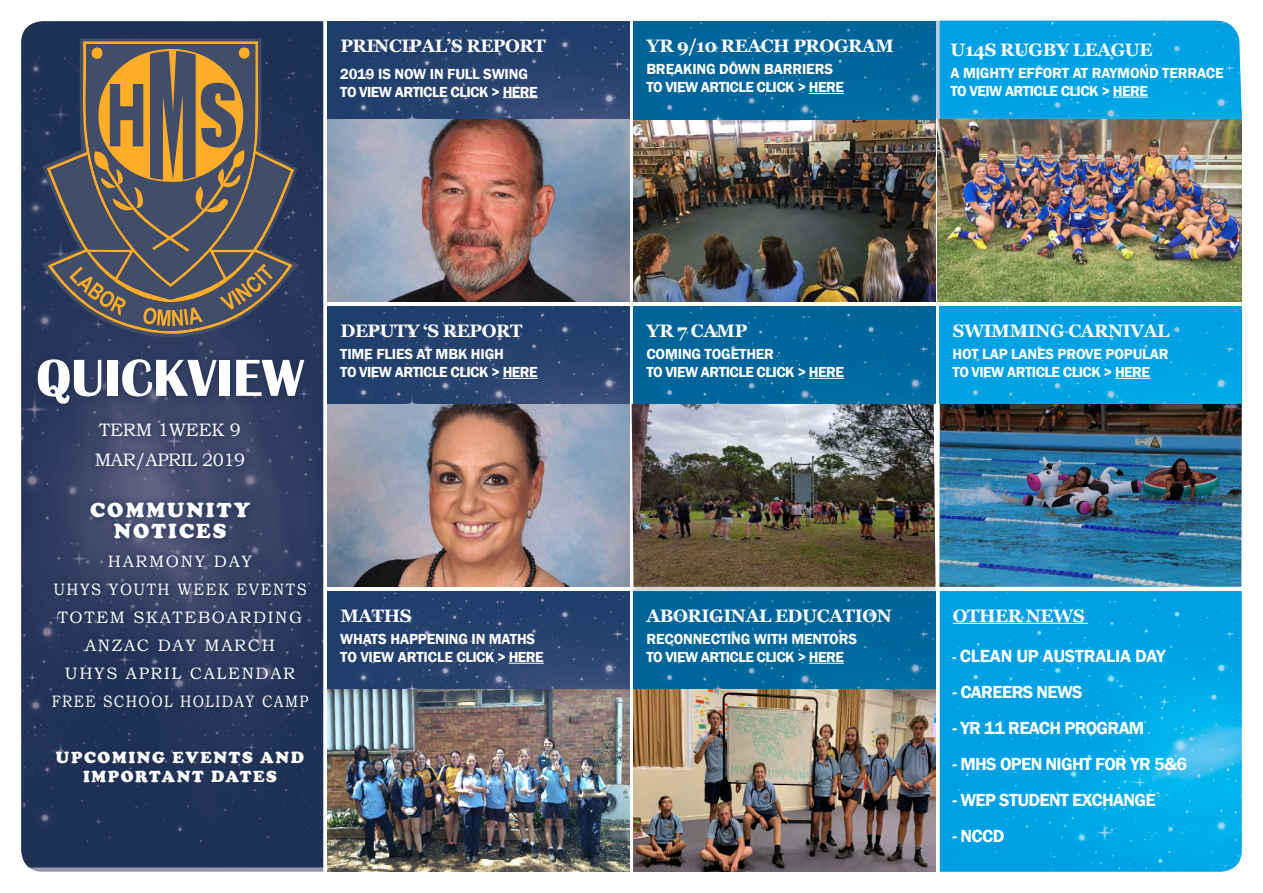
<style>
.page{position:relative;width:1263px;height:893px;background:#fff}
.page>*{position:absolute;margin:0;border:0;box-sizing:border-box;transform-origin:0 0}
.t1{font:700 54px "Britannic";color:#fff}
.t2{font:900 21px/21px "Cooper";letter-spacing:.1em;color:#fff;text-align:center}
.t3{font:700 18px "Georgia";letter-spacing:-.02em;color:#fff}
.t4{font:600 18px "Franklin Gothic";letter-spacing:-.035em;color:#fff}
.t5{font:18px/30px "Bookman Old Style";letter-spacing:-.025em;color:#fff}
.t6{font:600 18px "Franklin Gothic";letter-spacing:-.01em;color:#fff}
.t7{font:16.5px/28px "Bookman Old Style";letter-spacing:.1em;color:#fff;text-align:center}
.t8{font:900 16.5px/19.5px "Cooper";letter-spacing:.1em;color:#fff;text-align:center}
.t9{font:600 15px/18px "Franklin Gothic";letter-spacing:-.025em;color:#fff}
.s1{font-size:15px}
</style>
<div class="page">
<img style="left:21px;top:21px;width:302px;height:846px">
<svg style="left:30px;top:351px;width:282px;height:60px;background:#2b3a5d"></svg>
<svg style="left:83px;top:416px;width:174px;height:130px;background:#414a6c"></svg>
<svg style="left:43px;top:38px;width:255px;height:299px;background:#2a395c"></svg>
<svg style="left:47px;top:41px;width:247px;height:294px;background:#4a4a52"></svg>
<svg style="left:51px;top:44px;width:240px;height:289px;background:#655d57"></svg>
<img style="left:327px;top:21px;width:302px;height:281px">
<hr style="left:503px;top:97px;width:35px;height:1px;background:#fff">
<img style="left:327px;top:404px;width:302px;height:183px">
<svg style="left:327px;top:306px;width:302px;height:98px;background:#27436f"></svg>
<hr style="left:503px;top:378px;width:35px;height:1px;background:#fff">
<img style="left:327px;top:689px;width:302px;height:183px">
<svg style="left:327px;top:591px;width:302px;height:98px;background:#27436f"></svg>
<hr style="left:509px;top:663px;width:35px;height:1px;background:#fff">
<img style="left:938px;top:119px;width:304px;height:182px">
<div style="left:940px;top:21px;width:302px;height:98px;background:#00a2e4"></div>
<hr style="left:1113px;top:97px;width:35px;height:1px;background:#fff">
<div style="left:939px;top:306px;width:303px;height:98px;background:#00a2e4"></div>
<hr style="left:1115px;top:378px;width:35px;height:1px;background:#fff">
<img style="left:634px;top:119px;width:301px;height:183px">
<div style="left:634px;top:21px;width:301px;height:98px;background:#00669b"></div>
<hr style="left:809px;top:93px;width:35px;height:1px;background:#fff">
<div style="left:634px;top:306px;width:301px;height:98px;background:#00669b"></div>
<hr style="left:809px;top:378px;width:35px;height:1px;background:#fff">
<img style="left:634px;top:689px;width:301px;height:183px">
<div style="left:634px;top:591px;width:301px;height:98px;background:#00669b"></div>
<hr style="left:809px;top:663px;width:35px;height:1px;background:#fff">
<svg style="left:49px;top:552px;width:263px;height:234px;background:#28385b"></svg>
<img style="left:940px;top:591px;width:302px;height:281px">
<hr style="left:953px;top:623px;width:135px;height:1px;background:#fff">
<svg style="left:633px;top:587px;width:302px;height:4px"></svg>
<img style="left:632px;top:404px;width:303px;height:183px">
<img style="left:939px;top:404px;width:303px;height:183px">
<p class="t3" style="left:340px;top:34px;width:207px">PRINCIPAL’S REPORT</p>
<p class="t9" style="left:340px;top:65px;width:199px">2019 IS NOW IN FULL SWING<br>TO VIEW ARTICLE CLICK &gt; HERE</p>
<h1 class="t1" style="left:36px;top:347px;width:269px">QUICKVIEW</h1>
<p class="t5" style="left:95px;top:415px;width:152px">TERM 1WEEK 9<br>MAR/APRIL 2019</p>
<h2 class="t2" style="left:90px;top:499px;width:162px">COMMUNITY<br>NOTICES</h2>
<p class="t7" style="left:52px;top:547px;width:258px">HARMONY DAY<br>UHYS YOUTH WEEK EVENTS<br>TOTEM SKATEBOARDING<br>ANZAC DAY MARCH<br>UHYS APRIL CALENDAR<br>FREE SCHOOL HOLIDAY CAMP</p>
<p class="t8" style="left:56px;top:747px;width:250px">UPCOMING EVENTS AND<br>IMPORTANT DATES</p>
<p class="t3" style="left:340px;top:319px;width:184px">DEPUTY ‘S REPORT</p>
<p class="t9" style="left:340px;top:345px;width:199px">TIME FLIES AT MBK HIGH<br>TO VIEW ARTICLE CLICK &gt; HERE</p>
<p class="t3" style="left:340px;top:604px;width:73px">MATHS</p>
<p class="t9" style="left:340px;top:630px;width:205px">WHATS HAPPENING IN MATHS<br>TO VIEW ARTICLE CLICK &gt; HERE</p>
<p class="t3" style="left:646px;top:34px;width:249px">YR 9/10 REACH PROGRAM</p>
<p class="t9" style="left:646px;top:60px;width:199px">BREAKING DOWN BARRIERS<br>TO VIEW ARTICLE CLICK &gt; HERE</p>
<p class="t3" style="left:950px;top:38px;width:203px">U14S RUGBY LEAGUE</p>
<p class="t9" style="left:950px;top:64px;width:275px">A MIGHTY EFFORT AT RAYMOND TERRACE<br>TO VEIW ARTICLE CLICK &gt; HERE</p>
<p class="t3" style="left:646px;top:319px;width:102px">YR 7 CAMP</p>
<p class="t9" style="left:646px;top:345px;width:199px">COMING TOGETHER<br>TO VIEW ARTICLE CLICK &gt; HERE</p>
<p class="t3" style="left:953px;top:319px;width:218px">SWIMMING CARNIVAL</p>
<p class="t9" style="left:952px;top:345px;width:217px">HOT LAP LANES PROVE POPULAR<br>TO VIEW ARTICLE CLICK &gt; HERE</p>
<p class="t3" style="left:646px;top:604px;width:247px">ABORIGINAL EDUCATION</p>
<p class="t9" style="left:646px;top:630px;width:212px">RECONNECTING WITH MENTORS<br>TO VIEW ARTICLE CLICK &gt; HERE</p>
<p class="t3" style="left:953px;top:604px;width:134px">OTHER NEWS</p>
<p class="t6" style="left:952px;top:645px;width:215px"><span class="s1">-</span> CLEAN UP AUSTRALIA DAY</p>
<p class="t4" style="left:952px;top:681px;width:132px">- CAREERS NEWS</p>
<p class="t4" style="left:952px;top:717px;width:193px">- YR 11 REACH PROGRAM</p>
<p class="t4" style="left:952px;top:753px;width:236px">- MHS OPEN NIGHT FOR YR 5&amp;6</p>
<p class="t4" style="left:952px;top:789px;width:205px">- WEP STUDENT EXCHANGE</p>
<p class="t4" style="left:952px;top:825px;width:53px">- NCCD</p>
</div>
